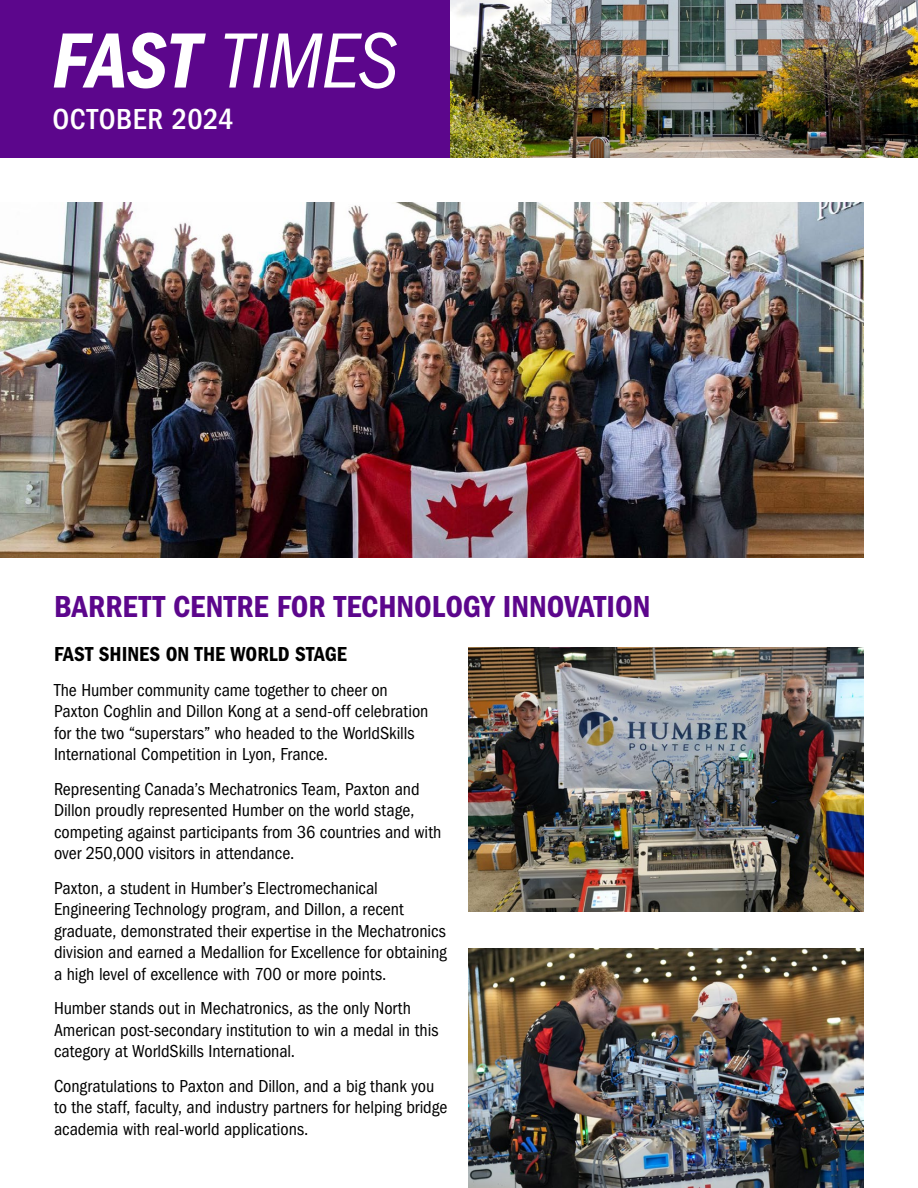
<style>
.page{position:relative;width:918px;height:1188px;background:#fff}
.page>*{position:absolute;margin:0;border:0;box-sizing:border-box;transform-origin:0 0}
.t1{font:italic condensed 81px "ITC Franklin Gothic Std";letter-spacing:-.015em;color:#fff}
.t2{font:31.5px "ITC Franklin Gothic Std Dm Cd";color:#5c068c}
.t3{font:500 condensed 30px "ITC Franklin Gothic Std";letter-spacing:.015em;color:#fff}
.t4{font:21px "ITC Franklin Gothic Std Dm Cd";color:#000}
.t5{font:condensed 18px/21.6px "ITC Franklin Gothic Std";letter-spacing:-.005em;color:#000}
.s1{font-family:"ITC Franklin Gothic Std Dm Cd It";font-style:normal;font-stretch:normal}
</style>
<div class="page">
<div style="left:0;top:0;width:450px;height:158px;background:#5c068c"></div>
<img style="left:450px;top:0;width:468px;height:158px">
<img style="left:468px;top:948px;width:396px;height:240px">
<img style="left:468px;top:647px;width:396px;height:264px">
<img style="left:0;top:202px;width:864px;height:356px">
<h1 class="t1" style="left:52px;top:15px;width:348px"><span class="s1">FAST</span> TIMES</h1>
<h3 class="t3" style="left:52px;top:102px;width:183px">OCTOBER 2024</h3>
<h2 class="t2" style="left:54px;top:589px;width:598px">BARRETT CENTRE FOR TECHNOLOGY INNOVATION</h2>
<p class="t4" style="left:54px;top:643px;width:294px">FAST SHINES ON THE WORLD STAGE</p>
<p class="t5" style="left:54px;top:679px;width:376px">The Humber community came together to cheer on Paxton Coghlin and Dillon Kong at a send-off celebration for the two “superstars” who headed to the WorldSkills International Competition in Lyon, France.</p>
<p class="t5" style="left:54px;top:778px;width:389px">Representing Canada’s Mechatronics Team, Paxton and Dillon proudly represented Humber on the world stage, competing against participants from 36 countries and with over 250,000 visitors in attendance.</p>
<p class="t5" style="left:54px;top:877px;width:394px">Paxton, a student in Humber’s Electromechanical Engineering Technology program, and Dillon, a recent graduate, demonstrated their expertise in the Mechatronics division and earned a Medallion for Excellence for obtaining a high level of excellence with 700 or more points.</p>
<p class="t5" style="left:54px;top:998px;width:386px">Humber stands out in Mechatronics, as the only North<br>American post-secondary institution to win a medal in this category at WorldSkills International.</p>
<p class="t5" style="left:54px;top:1075px;width:395px">Congratulations to Paxton and Dillon, and a big thank you to the staff, faculty, and industry partners for helping bridge academia with real-world applications.</p>
</div>
